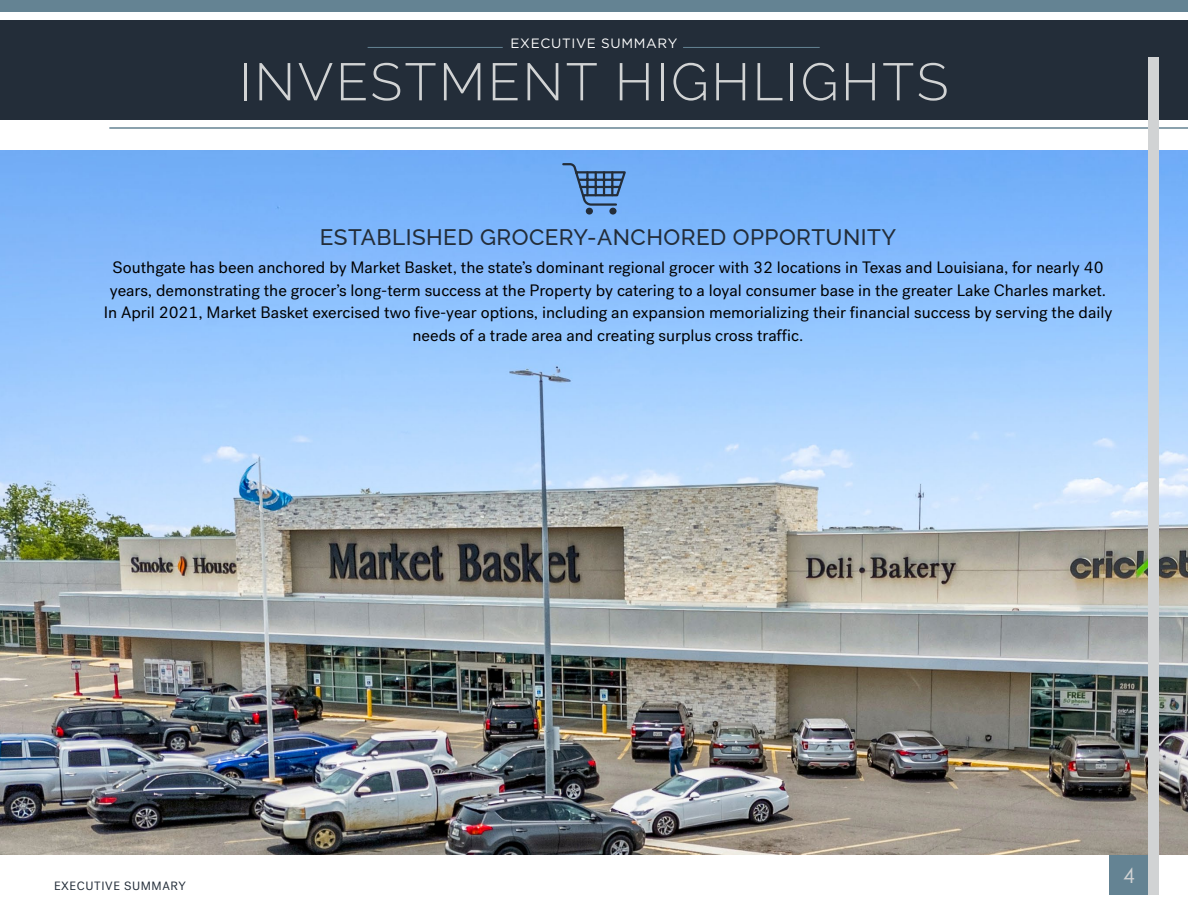
<style>
.page{position:relative;width:1188px;height:918px;background:#fff}
.page>*{position:absolute;margin:0;border:0;box-sizing:border-box;transform-origin:0 0}
.t1{font:300 52.5px "Raleway";letter-spacing:.05em;color:#d1d3d4}
.t2{font:500 22.5px "Raleway";letter-spacing:.02em;color:#232d39}
.t3{font:21px "Century Gothic";color:#d1d3d4}
.t4{font:16.5px/22.5px "Post Grotesk";color:#000;text-align:center}
.t5{font:13.5px "Gotham";letter-spacing:.05em;color:#fff}
.t6{font:12px "Post Grotesk";letter-spacing:.05em;color:#232d39}
</style>
<div class="page">
<hr style="left:109px;top:127px;width:1079px;height:2px;background:#648393">
<div style="left:0;top:21px;width:1188px;height:99px;background:#232d39"></div>
<div style="left:0;top:0;width:1188px;height:12px;background:#648393"></div>
<div style="left:1109px;top:855px;width:40px;height:40px;background:#648393"></div>
<img style="left:0;top:150px;width:1188px;height:704px">
<hr style="left:368px;top:47px;width:135px;height:1px;background:#648393">
<hr style="left:683px;top:47px;width:137px;height:1px;background:#648393">
<div style="left:1149px;top:57px;width:10px;height:838px;background:#d1d3d4"></div>
<div style="left:586px;top:208px;width:7px;height:7px;border:2px solid #232d39;border-radius:50%"></div>
<svg style="left:561px;top:162px;width:67px;height:52px"></svg>
<div style="left:609px;top:208px;width:8px;height:7px;border:2px solid #232d39;border-radius:50%"></div>
<p class="t5" style="left:511px;top:34px;width:168px">EXECUTIVE SUMMARY</p>
<h1 class="t1" style="left:239px;top:40px;width:711px">INVESTMENT HIGHLIGHTS</h1>
<h2 class="t2" style="left:320px;top:219px;width:578px">ESTABLISHED GROCERY-ANCHORED OPPORTUNITY</h2>
<p class="t4" style="left:104px;top:256px;width:1010px">Southgate has been anchored by Market Basket, the state’s dominant regional grocer with 32 locations in Texas and Louisiana, for nearly 40 years, demonstrating the grocer’s long-term success at the Property by catering to a loyal consumer base in the greater Lake Charles market.<br>In April 2021, Market Basket exercised two five-year options, including an expansion memorializing their financial success by serving the daily needs of a trade area and creating surplus cross traffic.</p>
<p class="t6" style="left:54px;top:879px;width:133px">EXECUTIVE SUMMARY</p>
<p class="t3" style="left:1123px;top:861px;width:13px">4</p>
</div>
